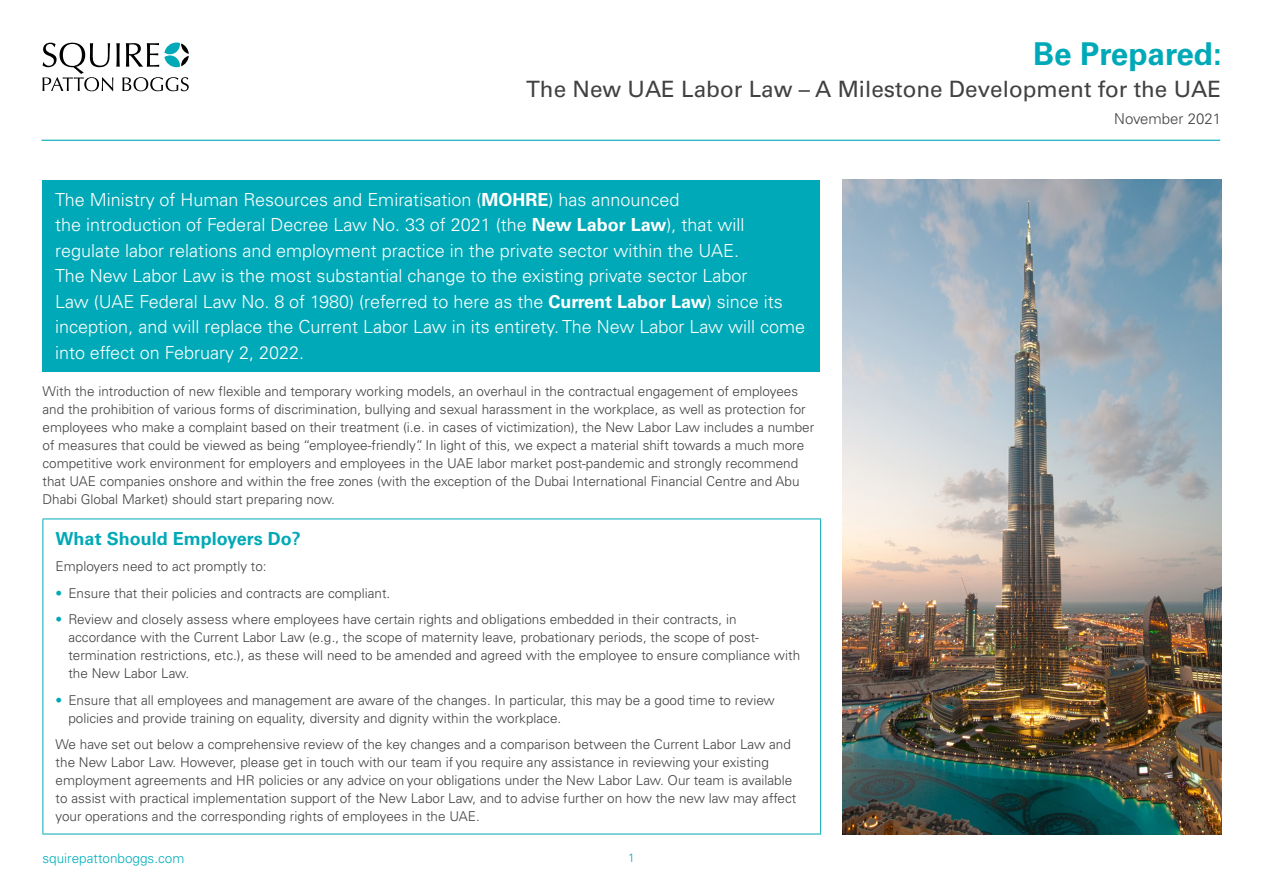
<style>
.page{position:relative;width:1263px;height:893px;background:#fff}
.page>*{position:absolute;margin:0;border:0;box-sizing:border-box;transform-origin:0 0}
.t1{font:700 31.5px "Univers LTCYR 65";color:#00a9b7}
.t2{font:22.5px "Univers LTCYR 55 Roman";color:#414042}
.t3{font:300 18px/25.5px "Univers LTCYR 45";color:#fff}
.t4{font:700 18px "Univers LTCYR 65";color:#00a9b7}
.t5{font:300 15px "Univers LTCYR 45";color:#414042}
.t6{font:300 13.5px/18px "Univers LTCYR 45";color:#414042}
.t7{font:300 13.5px "Univers LTCYR 45";color:#00afbc}
.t8{font:300 12px "Univers LTCYR 45";color:#00a9b7}
.s1{font-family:"Univers LTCYR 65";font-weight:700}
.s2{color:#00a9b7}
</style>
<div class="page">
<svg style="left:43px;top:43px;width:146px;height:48px"></svg>
<hr style="left:41px;top:140px;width:1179px;height:1px;background:#00a9b7">
<div style="left:43px;top:180px;width:777px;height:191px;background:#00a9b7"></div>
<hr style="left:43px;top:519px;width:778px;height:1px;background:#00a9b7">
<hr style="left:43px;top:519px;width:1px;height:315px;background:#00a9b7">
<hr style="left:820px;top:519px;width:1px;height:315px;background:#00a9b7">
<hr style="left:43px;top:834px;width:778px;height:1px;background:#00a9b7">
<img style="left:842px;top:180px;width:379px;height:654px">
<h1 class="t1" style="left:1033px;top:32px;width:190px">Be Prepared:</h1>
<h2 class="t2" style="left:526px;top:73px;width:696px">The New UAE Labor Law – A Milestone Development for the UAE</h2>
<p class="t5" style="left:1114px;top:109px;width:108px">November 2021</p>
<p class="t3" style="left:55px;top:186px;width:751px">The Ministry of Human Resources and Emiratisation (<span class="s1">MOHRE</span>) has announced<br>the introduction of Federal Decree Law No. 33 of 2021 (the <span class="s1">New Labor Law</span>), that will regulate labor relations and employment practice in the private sector within the UAE.<br>The New Labor Law is the most substantial change to the existing private sector Labor<br>Law (UAE Federal Law No. 8 of 1980) (referred to here as the <span class="s1">Current Labor Law</span>) since its inception, and will replace the Current Labor Law in its entirety. The New Labor Law will come into effect on February 2, 2022.</p>
<p class="t6" style="left:43px;top:382px;width:773px">With the introduction of new flexible and temporary working models, an overhaul in the contractual engagement of employees and the prohibition of various forms of discrimination, bullying and sexual harassment in the workplace, as well as protection for employees who make a complaint based on their treatment (i.e. in cases of victimization), the New Labor Law includes a number of measures that could be viewed as being “employee-friendly”. In light of this, we expect a material shift towards a much more competitive work environment for employers and employees in the UAE labor market post-pandemic and strongly recommend that UAE companies onshore and within the free zones (with the exception of the Dubai International Financial Centre and Abu Dhabi Global Market) should start preparing now.</p>
<h3 class="t4" style="left:56px;top:526px;width:247px">What Should Employers Do?</h3>
<p class="t6" style="left:56px;top:557px;width:213px">Employers need to act promptly to:</p>
<p class="t6" style="left:56px;top:584px;width:336px"><span class="s2">•</span> Ensure that their policies and contracts are compliant.</p>
<p class="t6" style="left:68px;top:610px;width:733px;text-indent:-13px"><span class="s2">•</span> Review and closely assess where employees have certain rights and obligations embedded in their contracts, in accordance with the Current Labor Law (e.g., the scope of maternity leave, probationary periods, the scope of post&shy;termination restrictions, etc.), as these will need to be amended and agreed with the employee to ensure compliance with the New Labor Law.</p>
<p class="t6" style="left:68px;top:691px;width:708px;text-indent:-13px"><span class="s2">•</span> Ensure that all employees and management are aware of the changes. In particular, this may be a good time to review policies and provide training on equality, diversity and dignity within the workplace.</p>
<p class="t6" style="left:56px;top:735px;width:742px">We have set out below a comprehensive review of the key changes and a comparison between the Current Labor Law and the New Labor Law. However, please get in touch with our team if you require any assistance in reviewing your existing employment agreements and HR policies or any advice on your obligations under the New Labor Law. Our team is available to assist with practical implementation support of the New Labor Law, and to advise further on how the new law may affect your operations and the corresponding rights of employees in the UAE.</p>
<p class="t7" style="left:43px;top:850px;width:143px">squirepattonboggs.com</p>
<p class="t8" style="left:628px;top:850px;width:8px">1</p>
</div>
